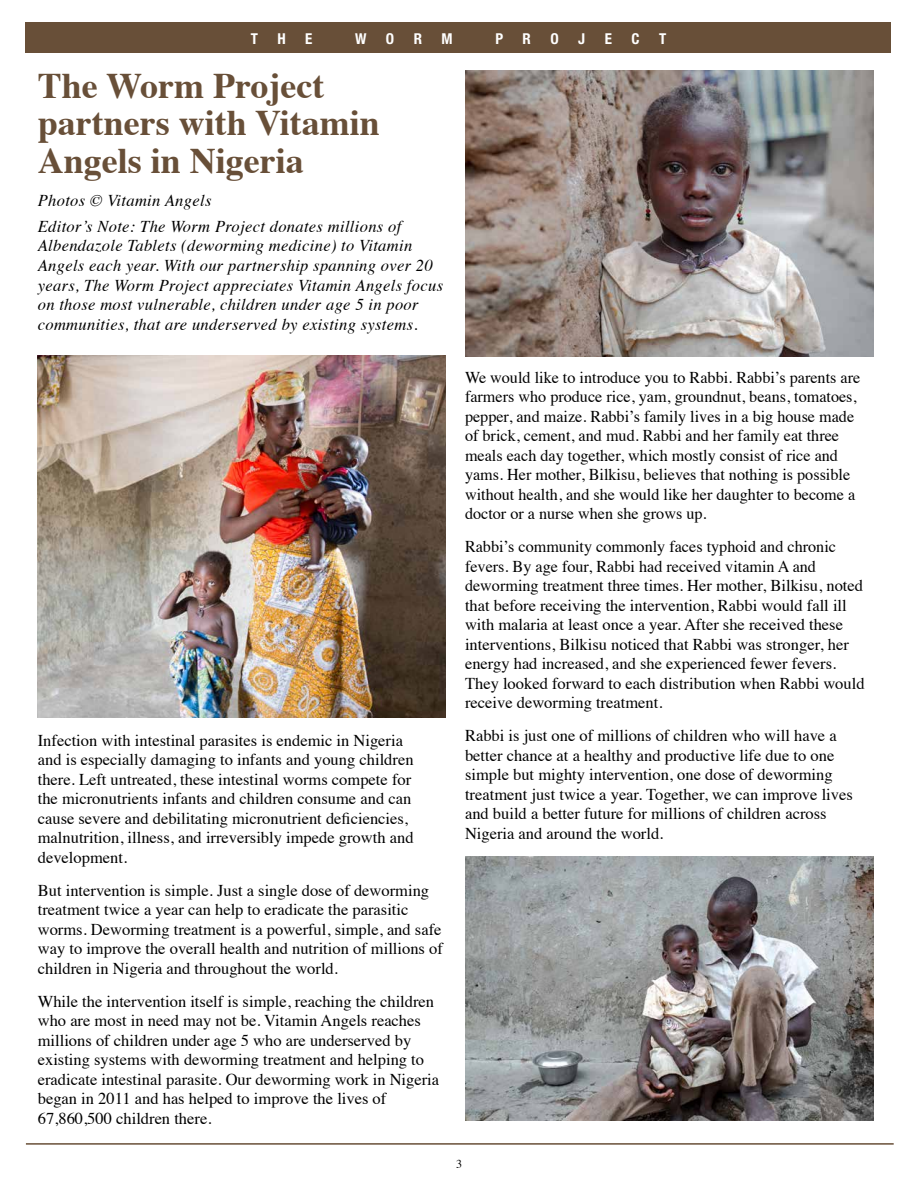
<style>
.page{position:relative;width:918px;height:1188px;background:#fff}
.page>*{position:absolute;margin:0;border:0;box-sizing:border-box;transform-origin:0 0}
.t1{font:700 36px/37.5px "Times";color:#684f38}
.t2{font:16.5px/19.5px "Times";color:#000}
.t3{font:italic 16.5px/19.5px "Times";letter-spacing:.02em;color:#000}
.t4{font:700 condensed 15px "Helvetica Neue LT Std";color:#fff}
.t5{font:12px "Times";color:#000}
</style>
<div class="page">
<div style="left:26px;top:23px;width:865px;height:30px;background:#684f38"></div>
<hr style="left:26px;top:1143px;width:868px;height:2px;background:#684f38">
<img style="left:38px;top:356px;width:408px;height:361px">
<img style="left:465px;top:71px;width:408px;height:285px">
<img style="left:465px;top:857px;width:408px;height:264px">
<p class="t4" style="left:251px;top:29px;width:9px">T</p>
<p class="t4" style="left:277px;top:29px;width:10px">H</p>
<p class="t4" style="left:305px;top:29px;width:9px">E</p>
<p class="t4" style="left:355px;top:29px;width:13px">W</p>
<p class="t4" style="left:386px;top:29px;width:10px">O</p>
<p class="t4" style="left:414px;top:29px;width:10px">R</p>
<p class="t4" style="left:442px;top:29px;width:13px">M</p>
<p class="t4" style="left:495px;top:29px;width:9px">P</p>
<p class="t4" style="left:523px;top:29px;width:10px">R</p>
<p class="t4" style="left:550px;top:29px;width:10px">O</p>
<p class="t4" style="left:578px;top:29px;width:8px">J</p>
<p class="t4" style="left:605px;top:29px;width:9px">E</p>
<p class="t4" style="left:631px;top:29px;width:10px">C</p>
<p class="t4" style="left:659px;top:29px;width:9px">T</p>
<h1 class="t1" style="left:38px;top:63px;width:344px">The Worm Project partners with Vitamin<br>Angels in Nigeria</h1>
<p class="t3" style="left:38px;top:186px;width:365px;line-height:26.2px">Photos © Vitamin Angels<br>Editor’s Note: The Worm Project donates millions of</p>
<p class="t3" style="left:38px;top:235px;width:407px">Albendazole Tablets (deworming medicine) to Vitamin Angels each year. With our partnership spanning over 20 years, The Worm Project appreciates Vitamin Angels focus on those most vulnerable, children under age 5 in poor communities, that are underserved by existing systems.</p>
<p class="t2" style="left:38px;top:729px;width:377px">Infection with intestinal parasites is endemic in Nigeria and is especially damaging to infants and young children there. Left untreated, these intestinal worms compete for the micronutrients infants and children consume and can cause severe and debilitating micronutrient deficiencies, malnutrition, illness, and irreversibly impede growth and development.</p>
<p class="t2" style="left:38px;top:879px;width:407px">But intervention is simple. Just a single dose of deworming treatment twice a year can help to eradicate the parasitic worms. Deworming treatment is a powerful, simple, and safe way to improve the overall health and nutrition of millions of children in Nigeria and throughout the world.</p>
<p class="t2" style="left:38px;top:990px;width:403px">While the intervention itself is simple, reaching the children who are most in need may not be. Vitamin Angels reaches millions of children under age 5 who are underserved by existing systems with deworming treatment and helping to eradicate intestinal parasite. Our deworming work in Nigeria began in 2011 and has helped to improve the lives of 67,860,500 children there.</p>
<p class="t2" style="left:465px;top:366px;width:397px">We would like to introduce you to Rabbi. Rabbi’s parents are farmers who produce rice, yam, groundnut, beans, tomatoes, pepper, and maize. Rabbi’s family lives in a big house made of brick, cement, and mud. Rabbi and her family eat three meals each day together, which mostly consist of rice and yams. Her mother, Bilkisu, believes that nothing is possible without health, and she would like her daughter to become a doctor or a nurse when she grows up.</p>
<p class="t2" style="left:465px;top:536px;width:401px">Rabbi’s community commonly faces typhoid and chronic fevers. By age four, Rabbi had received vitamin A and deworming treatment three times. Her mother, Bilkisu, noted that before receiving the intervention, Rabbi would fall ill with malaria at least once a year. After she received these interventions, Bilkisu noticed that Rabbi was stronger, her energy had increased, and she experienced fewer fevers.<br>They looked forward to each distribution when Rabbi would receive deworming treatment.</p>
<p class="t2" style="left:465px;top:725px;width:389px">Rabbi is just one of millions of children who will have a better chance at a healthy and productive life due to one simple but mighty intervention, one dose of deworming treatment just twice a year. Together, we can improve lives and build a better future for millions of children across Nigeria and around the world.</p>
<p class="t5" style="left:456px;top:1153px;width:7px">3</p>
</div>
